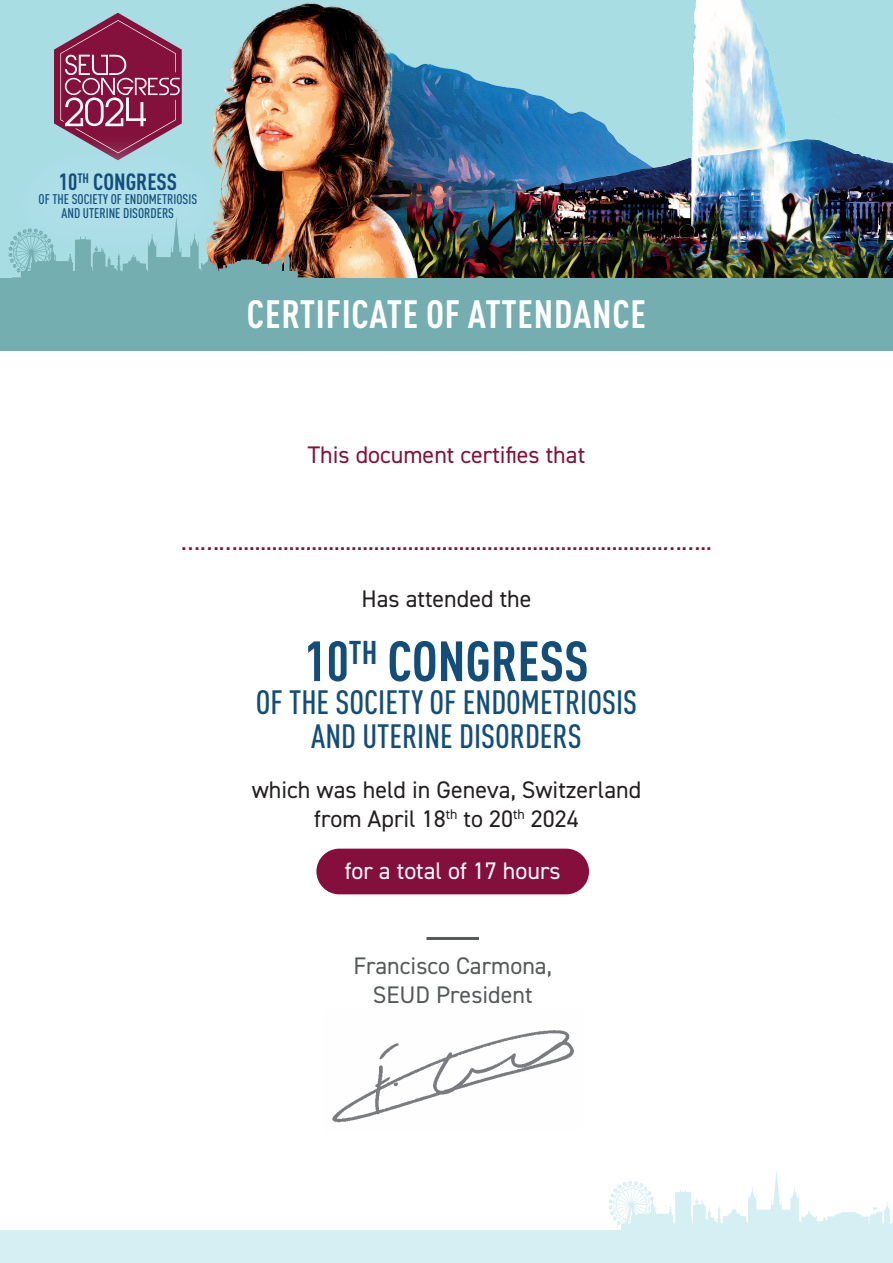
<style>
.page{position:relative;width:893px;height:1263px;background:#fff}
.page>*{position:absolute;margin:0;border:0;box-sizing:border-box;transform-origin:0 0}
.t1{font:700 55.65px "DIN Cond";color:#134e7a}
.t2{font:700 condensed 39px "DIN Pro";letter-spacing:.02em;color:#fff}
.t3{font:500 33.3px/33.3px "DIN Cond";color:#134e7a;text-align:center}
.t4{font:24px "DIN2014";color:#84113b}
.t5{font:24px/28.8px "DIN2014";color:#231f20;text-align:center}
.t6{font:24px/28.8px "DIN2014";color:#55595a;text-align:center}
.t7{font:24px "DIN2014";color:#fff}
.t8{font:700 23.1px "DIN Cond";color:#134e7a}
.t9{font:500 13.8px/13.8px "DIN Cond";color:#134e7a;text-align:center}
</style>
<div class="page">
<div style="left:0;top:259px;width:893px;height:92px;background:#75aeb1"></div>
<div style="left:0;top:1230px;width:893px;height:33px;background:#d6eff3"></div>
<div style="left:0;top:0;width:893px;height:277px;background:#a8dde4"></div>
<img style="left:434px;top:0;width:459px;height:277px">
<img style="left:212px;top:3px;width:222px;height:274px">
<svg style="left:54px;top:13px;width:128px;height:120px"></svg>
<div style="left:0;top:133px;width:240px;height:134px;background:#b3e1eb;opacity:.74"></div>
<svg style="left:8px;top:217px;width:298px;height:61px"></svg>
<svg style="left:608px;top:1170px;width:285px;height:60px"></svg>
<div style="left:316px;top:849px;width:273px;height:45px;background:#840f3c;border-radius:23px"></div>
<img style="left:332px;top:1030px;width:242px;height:93px">
<hr style="left:426px;top:937px;width:53px;height:3px;background:#55595a">
<p class="t8" style="left:59px;top:168px;width:120px">10<sup>TH</sup> CONGRESS</p>
<p class="t9" style="left:39px;top:192px;width:160px">OF THE SOCIETY OF ENDOMETRIOSIS<br>AND UTERINE DISORDERS</p>
<h2 class="t2" style="left:247px;top:285px;width:401px">CERTIFICATE OF ATTENDANCE</h2>
<p class="t4" style="left:308px;top:440px;width:279px">This document certifies that</p>
<p class="t4" style="left:181px;top:526px;width:532px">………...........................................................................……..</p>
<p class="t5" style="left:361px;top:584px;width:172px">Has attended the</p>
<h1 class="t1" style="left:304px;top:627px;width:286px">10<sup>TH</sup> CONGRESS</h1>
<h3 class="t3" style="left:256px;top:685px;width:383px">OF THE SOCIETY OF ENDOMETRIOSIS<br>AND UTERINE DISORDERS</h3>
<p class="t5" style="left:252px;top:775px;width:391px">which was held in Geneva, Switzerland from April 18<sup>th</sup> to 20<sup>th</sup> 2024</p>
<p class="t7" style="left:345px;top:855px;width:217px">for a total of 17 hours</p>
<p class="t6" style="left:354px;top:951px;width:200px">Francisco Carmona,<br>SEUD President</p>
</div>
